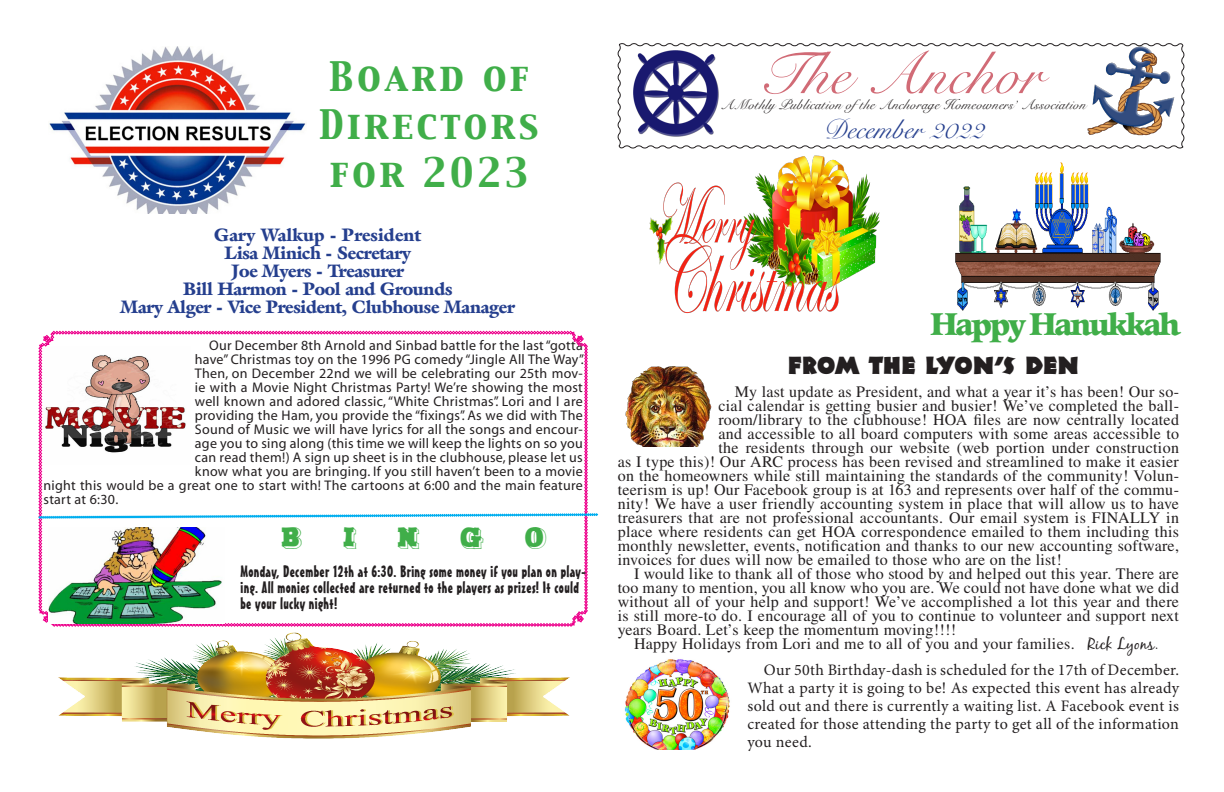
<style>
.page{position:relative;width:1224px;height:792px;background:#fff}
.page>*{position:absolute;margin:0;border:0;box-sizing:border-box;transform-origin:0 0}
.t1{font:60px "Snell Roundhand";color:#d16b76}
.t2{font:36px/48px "Capitals";letter-spacing:.09em;color:#40ae49}
.t3{font:30px "Mezzo Display S Si";letter-spacing:-.09em;color:#40ae49}
.t4{font:27px "Snell Roundhand";color:#253f8e}
.t5{font:24px "Neuland";letter-spacing:.02em;color:#231f20}
.t6{font:24px "North Face Display Caps S Si";color:#40ae49}
.t7{font:900 18px "Acanthus Black S Si";letter-spacing:-.02em;color:#253f8e}
.t8{font:900 18px "Acanthus Black S Si";color:#253f8e}
.t9{font:16px/14px "Nimbus Rom No 9 L";letter-spacing:.02em;color:#231f20;text-align:justify}
.t10{font:16px/18px "Minion Pro";letter-spacing:.015em;color:#231f20;text-align:justify}
.t11{font:16px/16px "Mister Earl BT";letter-spacing:.02em;color:#231f20}
.t12{font:14px "Myriad";letter-spacing:.02em;color:#231f20}
.t13{font:14px "Snell Roundhand";letter-spacing:.02em;color:#231f20}
.s1{font-family:"Black Jack"}
</style>
<div class="page">
<svg style="left:617px;top:43px;width:568px;height:106px"></svg>
<img style="left:955px;top:162px;width:206px;height:149px">
<img style="left:648px;top:148px;width:233px;height:166px">
<img style="left:49px;top:47px;width:257px;height:167px">
<img style="left:625px;top:366px;width:87px;height:81px">
<img style="left:624px;top:659px;width:106px;height:90px">
<img style="left:58px;top:632px;width:512px;height:107px">
<svg style="left:39px;top:331px;width:559px;height:296px"></svg>
<p class="t2" style="left:329px;top:55px;width:201px">Board of</p>
<p class="t2" style="left:319px;top:103px;width:221px">Directors for 2023</p>
<p class="t8" style="left:214px;top:224px;width:209px">Gary Walkup - President</p>
<p class="t7" style="left:225px;top:242px;width:188px">Lisa Minich - Secretary</p>
<p class="t7" style="left:231px;top:260px;width:175px">Joe Myers - Treasurer</p>
<p class="t7" style="left:183px;top:278px;width:271px">Bill Harmon - Pool and Grounds</p>
<p class="t7" style="left:120px;top:296px;width:396px">Mary Alger - Vice President, Clubhouse Manager</p>
<p class="t12" style="left:209px;top:338px;width:375px">Our December 8th Arnold and Sinbad battle for the last “gotta</p>
<p class="t12" style="left:195px;top:352px;width:391px">have” Christmas toy on the 1996 PG comedy “Jingle All The Way”.</p>
<p class="t12" style="left:195px;top:366px;width:389px">Then, on December 22nd we will be celebrating our 25th mov-</p>
<p class="t12" style="left:195px;top:380px;width:389px">ie with a Movie Night Christmas Party! We’re showing the most</p>
<p class="t12" style="left:195px;top:394px;width:389px">well known and adored classic, “White Christmas”. Lori and I are</p>
<p class="t12" style="left:195px;top:408px;width:389px">providing the Ham, you provide the “fixings”. As we did with The</p>
<p class="t12" style="left:195px;top:422px;width:389px">Sound of Music we will have lyrics for all the songs and encour-</p>
<p class="t12" style="left:195px;top:436px;width:389px">age you to sing along (this time we will keep the lights on so you</p>
<p class="t12" style="left:195px;top:450px;width:389px">can read them!) A sign up sheet is in the clubhouse, please let us</p>
<p class="t12" style="left:195px;top:464px;width:389px">know what you are bringing. If you still haven’t been to a movie</p>
<p class="t12" style="left:44px;top:478px;width:541px">night this would be a great one to start with! The cartoons at 6:00 and the main feature</p>
<p class="t12" style="left:44px;top:492px;width:76px">start at 6:30.</p>
<p class="t6" style="left:281px;top:527px;width:22px">B</p>
<p class="t6" style="left:343px;top:527px;width:15px">I</p>
<p class="t6" style="left:398px;top:527px;width:23px">N</p>
<p class="t6" style="left:460px;top:527px;width:25px">G</p>
<p class="t6" style="left:525px;top:527px;width:23px">O</p>
<p class="t11" style="left:240px;top:563px;width:347px">Monday, December 12th at 6:30. Bring some money if you plan on play&shy;ing. All monies collected are returned to the players as prizes! It could be your lucky night!</p>
<p class="t1" style="left:757px;top:26px;width:286px">The Anchor</p>
<p class="t4" style="left:824px;top:108px;width:161px">December 2022</p>
<p class="t13" style="left:721px;top:93px;width:367px">AMothly Publication ofthe Anchorage Homeowners’ Association</p>
<p class="t3" style="left:930px;top:309px;width:252px">Happy Hanukkah</p>
<p class="t5" style="left:788px;top:351px;width:293px">FROM THE LYON’S DEN</p>
<p class="t9" style="left:735px;top:384px;width:446px">My last update as President, and what a year it’s has been! Our so-</p>
<p class="t9" style="left:718px;top:398px;width:462px">cial calendar is getting busier and busier! We’ve completed the ball-</p>
<p class="t9" style="left:718px;top:412px;width:462px">room/library to the clubhouse! HOA files are now centrally located</p>
<p class="t9" style="left:718px;top:426px;width:462px">and accessible to all board computers with some areas accessible to</p>
<p class="t9" style="left:718px;top:440px;width:462px">the residents through our website (web portion under construction</p>
<p class="t9" style="left:618px;top:454px;width:563px">as I type this)! Our ARC process has been revised and streamlined to make it easier</p>
<p class="t9" style="left:618px;top:468px;width:563px">on the homeowners while still maintaining the standards of the community! Volun-</p>
<p class="t9" style="left:618px;top:482px;width:563px">teerism is up! Our Facebook group is at 163 and represents over half of the commu-</p>
<p class="t9" style="left:618px;top:496px;width:563px">nity! We have a user friendly accounting system in place that will allow us to have</p>
<p class="t9" style="left:618px;top:510px;width:563px">treasurers that are not professional accountants. Our email system is FINALLY in</p>
<p class="t9" style="left:618px;top:524px;width:563px">place where residents can get HOA correspondence emailed to them including this</p>
<p class="t9" style="left:618px;top:538px;width:563px">monthly newsletter, events, notification and thanks to our new accounting software,</p>
<p class="t9" style="left:618px;top:552px;width:446px">invoices for dues will now be emailed to those who are on the list!</p>
<p class="t9" style="left:618px;top:566px;width:563px;text-indent:16px">I would like to thank all of those who stood by and helped out this year. There are too many to mention, you all know who you are. We could not have done what we did without all of your help and support! We’ve accomplished a lot this year and there is still more-to do. I encourage all of you to continue to volunteer and support next years Board. Let’s keep the momentum moving!!!!</p>
<p class="t9" style="left:634px;top:636px;width:526px">Happy Holidays from Lori and me to all of you and your families. <span class="s1">Rick Lyons.</span></p>
<p class="t10" style="left:747px;top:661px;width:433px;text-indent:16px">Our 50th Birthday-dash is scheduled for the 17th of December.<br>What a party it is going to be! As expected this event has already sold out and there is currently a waiting list. A Facebook event is created for those attending the party to get all of the information</p>
<p class="t10" style="left:747px;top:733px;width:66px">you need.</p>
</div>
